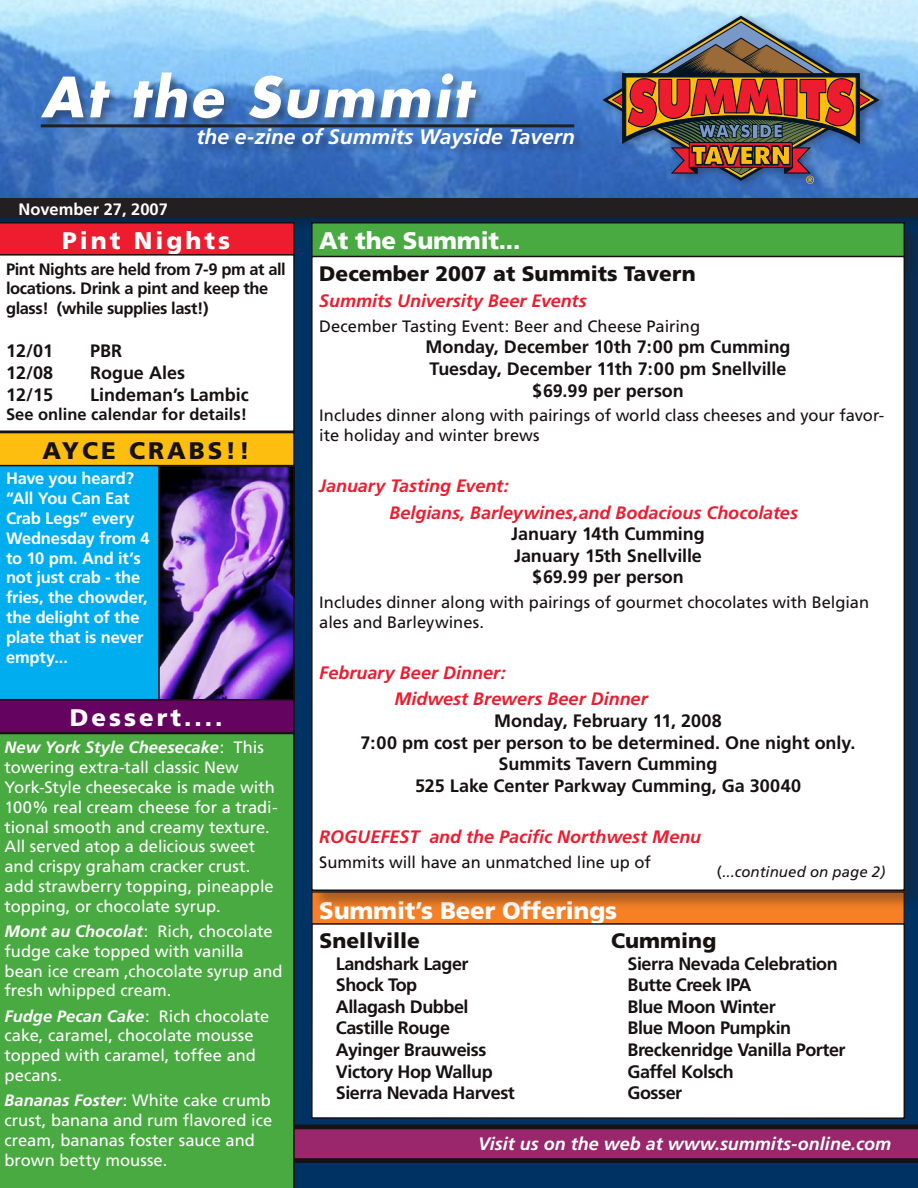
<style>
.page{position:relative;width:918px;height:1188px;background:#003263}
.page>*{position:absolute;margin:0;border:0;box-sizing:border-box;transform-origin:0 0}
.nameplate{font:italic 700 54px "Futura";letter-spacing:.05em;color:#fff}
.News_Box_Titles{font:900 24px "Frutiger";letter-spacing:-.01em;color:#fff}
.News_Box_Titles-2{font:900 24px "Frutiger";letter-spacing:.125em;color:#fff}
.News_Box_Titles-3{font:900 24px "Frutiger";letter-spacing:.125em;color:#171112}
.Nameplate_-_subline{font:italic 700 21px "Frutiger";color:#fff}
.Headers_in_Big_Stories{font:900 21px "Frutiger";color:#171112}
.Beer_List_Title{font:900 21px "Frutiger";color:#171112}
.Feature{font:700 18px "Frutiger";letter-spacing:-.005em;color:#171112}
.Beer_List_indent{font:700 18px "Frutiger";letter-spacing:-.025em;color:#171112}
.Main_Article_Subtitles_-_Red_Italic{font:italic 700 18px "Frutiger";color:#ed1c2e}
.Pint_Calendar_-_tab_text{font:700 18px "Frutiger";color:#171112}
.Footer_Type{font:italic 700 18px "Frutiger";color:#fff}
.indent_body{font:16.5px/19.8px "Frutiger";color:#fff}
.Feature-2{font:16.5px/19.8px "Frutiger";color:#171112}
.Feature-3{font:700 16.5px/19.8px "Frutiger";letter-spacing:-.01em;color:#fff}
.Pint_Night_Info{font:700 16.5px/19.8px "Frutiger";letter-spacing:-.025em;color:#171112}
.Pint_Calendar_-_tab_text-2{font:700 16.5px "Frutiger";color:#171112}
.dateline{font:700 16.5px "Frutiger";color:#fff}
.t1{font:italic 15px "Frutiger";color:#171112}
.s1{font-weight:700;font-style:italic}
.s2{font-style:normal}
</style>
<div class="page">
<svg style="left:295px;top:1125px;width:623px;height:38px;background:#7a2155"></svg>
<img style="left:0;top:0;width:918px;height:195px">
<div style="left:597px;top:9px;width:292px;height:186px;background:#231f20;opacity:.45"></div>
<svg style="left:602px;top:16px;width:277px;height:165px;background:#7badde"></svg>
<svg style="left:608px;top:19px;width:266px;height:165px;background:#7f6f77"></svg>
<div style="left:198px;top:128px;width:387px;height:32px;background:#231f20;opacity:.35"></div>
<hr style="left:41px;top:124px;width:533px;height:3px;background:#231f20">
<div style="left:42px;top:72px;width:445px;height:58px;background:#231f20;opacity:.35"></div>
<div style="left:0;top:195px;width:918px;height:37px;background:#171112;opacity:.35"></div>
<div style="left:0;top:198px;width:918px;height:19px;background:#231f20"></div>
<div style="left:312px;top:892px;width:592px;height:34px;background:#f58025"></div>
<div style="left:312px;top:223px;width:592px;height:34px;background:#4aaa42"></div>
<div style="left:311px;top:222px;width:594px;height:36px;border:2px solid #171112"></div>
<div style="left:312px;top:924px;width:592px;height:194px;background:#fff"></div>
<div style="left:311px;top:923px;width:594px;height:196px;border:2px solid #171112"></div>
<div style="left:0;top:466px;width:158px;height:233px;background:#00aeef"></div>
<svg style="left:0;top:432px;width:295px;height:34px;background:#ecb010"></svg>
<div style="left:312px;top:256px;width:606px;height:655px;background:#231f20;opacity:.35"></div>
<div style="left:312px;top:256px;width:592px;height:634px;background:#fff"></div>
<img style="left:161px;top:469px;width:131px;height:229px">
<div style="left:158px;top:466px;width:137px;height:235px;border:2px solid #171112"></div>
<div style="left:0;top:222px;width:295px;height:32px;background:#ed1c2e"></div>
<div style="left:0;top:254px;width:295px;height:178px;background:#fff"></div>
<div style="left:0;top:734px;width:295px;height:454px;background:#4aaa42"></div>
<svg style="left:0;top:699px;width:295px;height:35px;background:#5c0457"></svg>
<p class="nameplate" style="left:41px;top:61px;width:432px">At the Summit</p>
<p class="dateline" style="left:18px;top:200px;width:151px">November 27, 2007</p>
<p class="Nameplate_-_subline" style="left:196px;top:125px;width:380px">the e-zine of Summits Wayside Tavern</p>
<p class="News_Box_Titles-2" style="left:62px;top:226px;width:170px">Pint Nights</p>
<p class="Pint_Night_Info" style="left:6px;top:259px;width:281px">Pint Nights are held from 7-9 pm at all locations. Drink a pint and keep the glass! (while supplies last!)</p>
<p class="Pint_Calendar_-_tab_text" style="left:6px;top:341px;width:49px">12/01</p>
<p class="Pint_Calendar_-_tab_text" style="left:90px;top:341px;width:34px">PBR</p>
<p class="Pint_Calendar_-_tab_text" style="left:6px;top:362px;width:49px">12/08</p>
<p class="Pint_Calendar_-_tab_text" style="left:90px;top:362px;width:97px">Rogue Ales</p>
<p class="Pint_Calendar_-_tab_text" style="left:6px;top:384px;width:49px">12/15</p>
<p class="Pint_Calendar_-_tab_text" style="left:90px;top:384px;width:160px">Lindeman’s Lambic</p>
<p class="Pint_Calendar_-_tab_text-2" style="left:6px;top:405px;width:243px">See online calendar for details!</p>
<p class="News_Box_Titles-3" style="left:43px;top:436px;width:209px">AYCE CRABS!!</p>
<p class="Feature-3" style="left:6px;top:469px;width:145px">Have you heard? “All You Can Eat<br>Crab Legs” every<br>Wednesday from 4 to 10 pm. And it’s not just crab - the fries, the chowder, the delight of the plate that is never empty...</p>
<p class="News_Box_Titles-2" style="left:70px;top:703px;width:154px">Dessert....</p>
<p class="indent_body" style="left:5px;top:738px;width:275px"><span class="s1">New York Style Cheesecake</span>: This towering extra-tall classic New York-Style cheesecake is made with 100% real cream cheese for a tradi&shy;tional smooth and creamy texture.<br>All served atop a delicious sweet and crispy graham cracker crust. add strawberry topping, pineapple topping, or chocolate syrup.</p>
<p class="indent_body" style="left:5px;top:921px;width:280px"><span class="s1">Mont au Chocolat</span>: Rich, chocolate fudge cake topped with vanilla bean ice cream ,chocolate syrup and fresh whipped cream.</p>
<p class="indent_body" style="left:5px;top:1006px;width:266px"><span class="s1">Fudge Pecan Cake</span>: Rich chocolate cake, caramel, chocolate mousse topped with caramel, toffee and pecans.</p>
<p class="indent_body" style="left:5px;top:1091px;width:269px"><span class="s1">Bananas Foster</span>: White cake crumb crust, banana and rum flavored ice cream, bananas foster sauce and brown betty mousse.</p>
<p class="News_Box_Titles" style="left:319px;top:226px;width:203px">At the Summit...</p>
<p class="Headers_in_Big_Stories" style="left:319px;top:261px;width:378px">December 2007 at Summits Tavern</p>
<p class="Main_Article_Subtitles_-_Red_Italic" style="left:319px;top:290px;width:269px">Summits University Beer Events</p>
<p class="Feature-2" style="left:319px;top:316px;width:382px">December Tasting Event: Beer and Cheese Pairing</p>
<p class="Feature" style="left:425px;top:337px;width:367px">Monday, December 10th 7:00 pm Cumming</p>
<p class="Feature" style="left:430px;top:358px;width:358px">Tuesday, December 11th 7:00 pm Snellville</p>
<p class="Feature" style="left:532px;top:380px;width:153px">$69.99 per person</p>
<p class="Feature-2" style="left:319px;top:406px;width:567px">Includes dinner along with pairings of world class cheeses and your favor&shy;ite holiday and winter brews</p>
<p class="Main_Article_Subtitles_-_Red_Italic" style="left:319px;top:475px;width:191px">January Tasting Event:</p>
<p class="Main_Article_Subtitles_-_Red_Italic" style="left:389px;top:502px;width:410px">Belgians, Barleywines,and Bodacious Chocolates</p>
<p class="Feature" style="left:511px;top:523px;width:195px">January 14th Cumming</p>
<p class="Feature" style="left:514px;top:545px;width:189px">January 15th Snellville</p>
<p class="Feature" style="left:532px;top:567px;width:153px">$69.99 per person</p>
<p class="Feature-2" style="left:319px;top:593px;width:551px">Includes dinner along with pairings of gourmet chocolates with Belgian ales and Barleywines.</p>
<p class="Main_Article_Subtitles_-_Red_Italic" style="left:319px;top:662px;width:188px">February Beer Dinner:</p>
<p class="Main_Article_Subtitles_-_Red_Italic" style="left:394px;top:689px;width:255px">Midwest Brewers Beer Dinner</p>
<p class="Feature" style="left:494px;top:710px;width:229px">Monday, February 11, 2008</p>
<p class="Feature" style="left:361px;top:732px;width:496px">7:00 pm cost per person to be determined. One night only.</p>
<p class="Feature" style="left:499px;top:753px;width:220px">Summits Tavern Cumming</p>
<p class="Feature" style="left:415px;top:775px;width:388px">525 Lake Center Parkway Cumming, Ga 30040</p>
<p class="Main_Article_Subtitles_-_Red_Italic" style="left:319px;top:826px;width:383px">ROGUEFEST and the Pacific Northwest Menu</p>
<p class="Feature-2" style="left:319px;top:852px;width:333px">Summits will have an unmatched line up of</p>
<p class="t1" style="left:717px;top:863px;width:170px"><span class="s2">(</span>...continued on page 2)</p>
<p class="News_Box_Titles" style="left:319px;top:896px;width:299px">Summit’s Beer Offerings</p>
<p class="Beer_List_Title" style="left:320px;top:928px;width:102px">Snellville</p>
<p class="Beer_List_indent" style="left:336px;top:953px;width:134px">Landshark Lager</p>
<p class="Beer_List_indent" style="left:336px;top:974px;width:83px">Shock Top</p>
<p class="Beer_List_indent" style="left:336px;top:996px;width:134px">Allagash Dubbel</p>
<p class="Beer_List_indent" style="left:336px;top:1018px;width:116px">Castille Rouge</p>
<p class="Beer_List_indent" style="left:336px;top:1039px;width:152px">Ayinger Brauweiss</p>
<p class="Beer_List_indent" style="left:336px;top:1061px;width:158px">Victory Hop Wallup</p>
<p class="Beer_List_indent" style="left:336px;top:1082px;width:181px">Sierra Nevada Harvest</p>
<p class="Beer_List_Title" style="left:611px;top:928px;width:107px">Cumming</p>
<p class="Beer_List_indent" style="left:628px;top:953px;width:212px">Sierra Nevada Celebration</p>
<p class="Beer_List_indent" style="left:628px;top:974px;width:126px">Butte Creek IPA</p>
<p class="Beer_List_indent" style="left:628px;top:996px;width:150px">Blue Moon Winter</p>
<p class="Beer_List_indent" style="left:628px;top:1018px;width:165px">Blue Moon Pumpkin</p>
<p class="Beer_List_indent" style="left:628px;top:1039px;width:220px">Breckenridge Vanilla Porter</p>
<p class="Beer_List_indent" style="left:628px;top:1061px;width:108px">Gaffel Kolsch</p>
<p class="Beer_List_indent" style="left:628px;top:1082px;width:56px">Gosser</p>
<p class="Footer_Type" style="left:478px;top:1134px;width:414px">Visit us on the web at www.summits-online.com</p>
</div>
